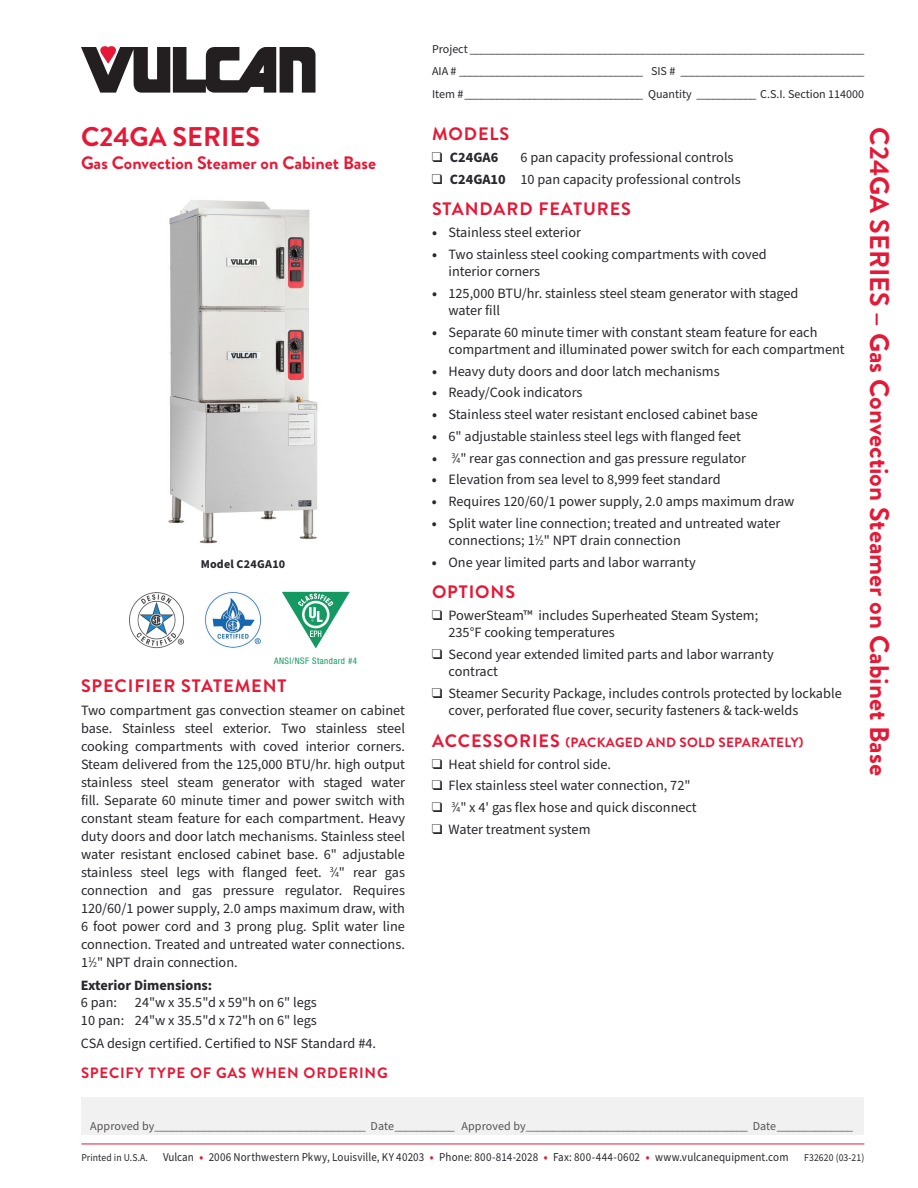
<style>
.page{position:relative;width:918px;height:1188px;background:#fff}
.page>*{position:absolute;margin:0;border:0;box-sizing:border-box;transform-origin:0 0}
.t1{font:700 27px "Brandon Grotesque";color:#e51836}
.t2{font:700 18px "Brandon Grotesque";letter-spacing:.05em;color:#e51836}
.t3{font:700 18px "Brandon Grotesque";color:#e51836}
.t4{font:700 15px "Brandon Grotesque";letter-spacing:.05em;color:#e51836}
.t5{font:14.25px/18px "Source Sans Pro";color:#28282d}
.t6{font:700 14.25px "Source Sans Pro";color:#28282d}
.t7{font:700 13.5px "Brandon Grotesque";letter-spacing:.02em;color:#e51836}
.t8{font:12px/22.5px "Source Sans Pro";letter-spacing:.005em;color:#28282d;text-align:justify}
.t9{font:12px "Source Sans Pro";letter-spacing:.005em;color:#565256}
.t10{font:12px "Source Sans Pro";letter-spacing:.005em;color:#28282d;scale:.92 1}
.t11{font:700 12px "Source Sans Pro";letter-spacing:.02em;color:#28282d}
.t12{font:10.5px "Source Sans Pro";letter-spacing:.01em;color:#28282d;scale:.92 1}
.t13{font:condensed 9px "Helvetica Neue LT Std";letter-spacing:.045em;color:#159963}
.s1{font-size:7.8px}
.s2{font-weight:700}
.s3{font-size:18px}
.s4{font-weight:700;color:#e51836}
</style>
<div class="page">
<svg style="left:81px;top:46px;width:235px;height:47px"></svg>
<div style="left:81px;top:1097px;width:783px;height:38px;background:#f1f1f1"></div>
<hr style="left:81px;top:1144px;width:783px;height:1px;background:#e51836">
<svg style="left:282px;top:592px;width:68px;height:56px"></svg>
<img style="left:204px;top:592px;width:57px;height:56px">
<img style="left:129px;top:592px;width:55px;height:56px">
<img style="left:168px;top:200px;width:150px;height:344px">
<h1 class="t1" style="left:81px;top:118px;width:181px">C24GA SERIES</h1>
<p class="t3" style="left:81px;top:150px;width:297px">Gas Convection Steamer on Cabinet Base</p>
<p class="t11" style="left:201px;top:556px;width:86px">Model C24GA10</p>
<p class="t13" style="left:274px;top:655px;width:84px">ANSI/NSF Standard #4</p>
<p class="t2" style="left:81px;top:674px;width:207px">SPECIFIER STATEMENT</p>
<p class="t5" style="left:81px;top:702px;width:326px;text-align:justify">Two compartment gas convection steamer on cabinet base. Stainless steel exterior. Two stainless steel cooking compartments with coved interior corners.<br>Steam delivered from the 125,000 BTU/hr. high output stainless steel steam generator with staged water fill. Separate 60 minute timer and power switch with constant steam feature for each compartment. Heavy duty doors and door latch mechanisms. Stainless steel water resistant enclosed cabinet base. 6" adjustable stainless steel legs with flanged feet. <sup>3</sup>⁄<span class="s1">4</span>" rear gas connection and gas pressure regulator. Requires 120/60/1 power supply, 2.0 amps maximum draw, with 6 foot power cord and 3 prong plug. Split water line connection. Treated and untreated water connections.<br>1<sup>1</sup>⁄<span class="s1">2</span>" NPT drain connection.</p>
<p class="t6" style="left:81px;top:976px;width:133px">Exterior Dimensions:</p>
<p class="t5" style="left:81px;top:994px;width:38px">6 pan:</p>
<p class="t5" style="left:81px;top:995px;width:237px;line-height:17.2px;text-align:right">24"w x 35.5"d x 59"h on 6" legs<br>10 pan: 24"w x 35.5"d x 72"h on 6" legs</p>
<p class="t5" style="left:81px;top:1035px;width:297px">CSA design certified. Certified to NSF Standard #4.</p>
<p class="t4" style="left:81px;top:1062px;width:308px">SPECIFY TYPE OF GAS WHEN ORDERING</p>
<p class="t8" style="left:432px;top:38px;width:434px">Project _________________________________________________________________________ AIA # __________________________________ SIS # __________________________________ Item #_________________________________ Quantity ___________ C.S.I. Section 114000</p>
<p class="t2" style="left:432px;top:121px;width:79px">MODELS</p>
<p class="t6" style="left:432px;top:147px;width:68px">❑ C24GA6</p>
<p class="t5" style="left:520px;top:149px;width:215px">6 pan capacity professional controls</p>
<p class="t5" style="left:432px;top:170px;width:310px">❑ <span class="s2">C24GA10</span> 10 pan capacity professional controls</p>
<p class="t2" style="left:432px;top:196px;width:200px">STANDARD FEATURES</p>
<p class="t5" style="left:432px;top:224px;width:151px"><span class="s2">•</span> Stainless steel exterior</p>
<p class="t5" style="left:449px;top:246px;width:320px;line-height:17.2px;text-indent:-17px"><span class="s2">•</span> Two stainless steel cooking compartments with coved interior corners</p>
<p class="t5" style="left:449px;top:285px;width:352px;line-height:17.2px;text-indent:-17px"><span class="s2">•</span> 125,000 BTU/hr. stainless steel steam generator with staged water fill</p>
<p class="t5" style="left:449px;top:324px;width:398px;line-height:17.2px;text-indent:-17px"><span class="s2">•</span> Separate 60 minute timer with constant steam feature for each compartment and illuminated power switch for each compartment</p>
<p class="t5" style="left:432px;top:362px;width:289px"><span class="s2">•</span> Heavy duty doors and door latch mechanisms</p>
<p class="t5" style="left:432px;top:384px;width:152px"><span class="s2">•</span> Ready/Cook indicators</p>
<p class="t5" style="left:432px;top:406px;width:327px"><span class="s2">•</span> Stainless steel water resistant enclosed cabinet base</p>
<p class="t5" style="left:432px;top:428px;width:311px"><span class="s2">•</span> 6" adjustable stainless steel legs with flanged feet</p>
<p class="t5" style="left:432px;top:449px;width:316px"><span class="s2">•</span> <sup>3</sup>⁄<span class="s1">4</span>" rear gas connection and gas pressure regulator</p>
<p class="t5" style="left:432px;top:471px;width:290px"><span class="s2">•</span> Elevation from sea level to 8,999 feet standard</p>
<p class="t5" style="left:432px;top:493px;width:364px"><span class="s2">•</span> Requires 120/60/1 power supply, 2.0 amps maximum draw</p>
<p class="t5" style="left:448px;top:515px;width:333px;line-height:17.2px;text-indent:-17px"><span class="s2">•</span> Split water line connection; treated and untreated water connections; 1<sup>1</sup>⁄<span class="s1">2</span>" NPT drain connection</p>
<p class="t5" style="left:432px;top:554px;width:265px"><span class="s2">•</span> One year limited parts and labor warranty</p>
<p class="t2" style="left:432px;top:580px;width:85px">OPTIONS</p>
<p class="t5" style="left:449px;top:607px;width:311px;line-height:17.2px;text-indent:-17px">❑ PowerSteam™ includes Superheated Steam System;<br>235°F cooking temperatures</p>
<p class="t5" style="left:449px;top:646px;width:327px;line-height:17.2px;text-indent:-17px">❑ Second year extended limited parts and labor warranty contract</p>
<p class="t5" style="left:449px;top:685px;width:395px;line-height:17.2px;text-indent:-17px">❑ Steamer Security Package, includes controls protected by lockable cover, perforated flue cover, security fasteners &amp; tack-welds</p>
<p class="t7" style="left:432px;top:733px;width:373px"><span class="s3">ACCESSORIES</span> (PACKAGED AND SOLD SEPARATELY)</p>
<p class="t5" style="left:432px;top:755px;width:181px">❑ Heat shield for control side.</p>
<p class="t5" style="left:432px;top:777px;width:260px">❑ Flex stainless steel water connection, 72"</p>
<p class="t5" style="left:432px;top:799px;width:266px">❑ <sup>3</sup>⁄<span class="s1">4</span>" x 4' gas flex hose and quick disconnect</p>
<p class="t5" style="left:432px;top:821px;width:160px">❑ Water treatment system</p>
<h1 class="t1" style="left:898px;top:127px;width:650px;rotate:90deg">C24GA SERIES – Gas Convection Steamer on Cabinet Base</h1>
<p class="t9" style="left:90px;top:1118px;width:764px">Approved by_______________________________________ Date___________ Approved by_________________________________________ Date______________</p>
<p class="t12" style="left:81px;top:1150px;width:74px">Printed in U.S.A.</p>
<p class="t10" style="left:163px;top:1149px;width:681px">Vulcan <span class="s4">•</span> 2006 Northwestern Pkwy, Louisville, KY 40203 <span class="s4">•</span> Phone: 800-814-2028 <span class="s4">•</span> Fax: 800-444-0602 <span class="s4">•</span> www.vulcanequipment.com</p>
<p class="t12" style="left:804px;top:1150px;width:67px">F32620 (03-21)</p>
</div>
